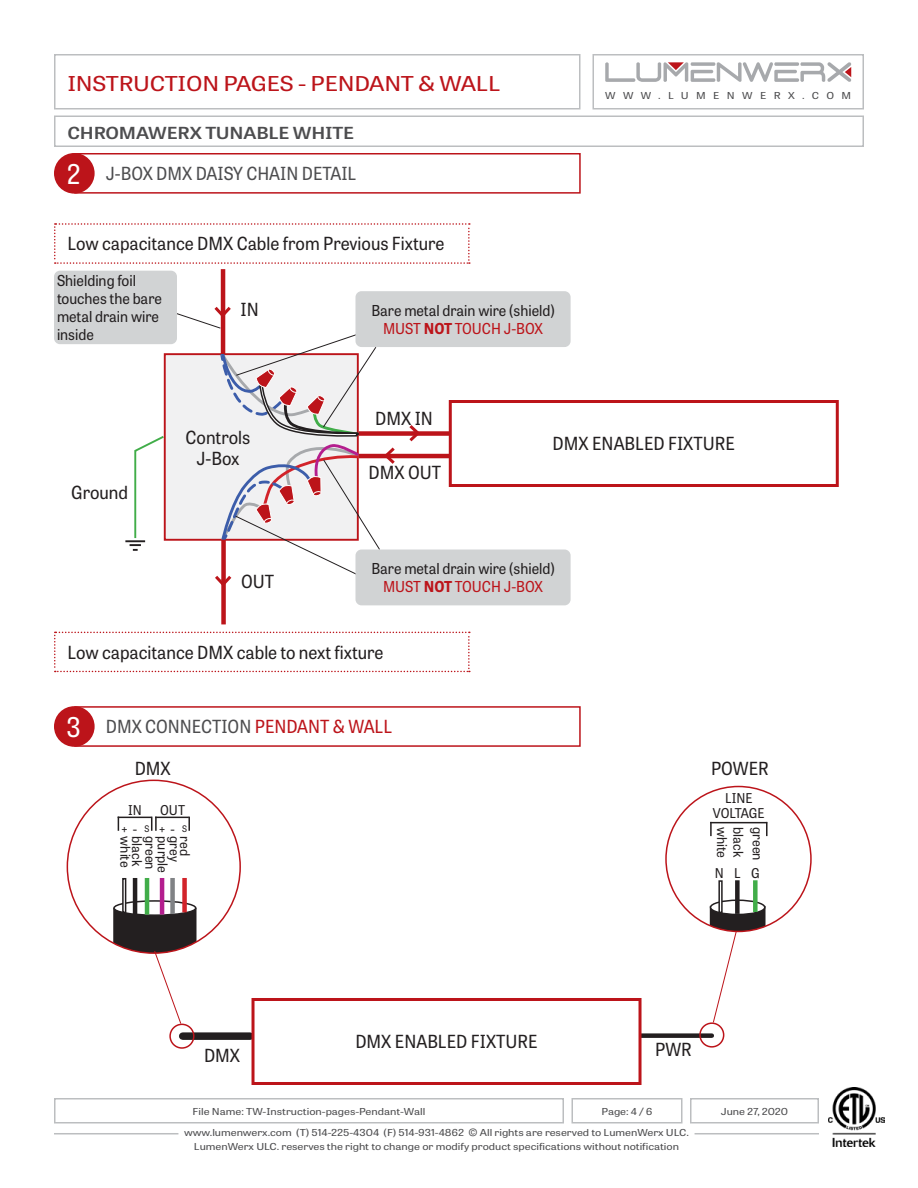
<style>
.page{position:relative;width:918px;height:1188px;background:#fff}
.page>*{position:absolute;margin:0;border:0;box-sizing:border-box;transform-origin:0 0}
.t1{font:27px "Tablet Gothic";color:#fff;scale:.95 1}
.t2{font:20.4px "Tablet Gothic";letter-spacing:-.01em;color:#bc141a;scale:1.18 1}
.t3{font:18px/21px "Tablet Gothic";color:#231f20;text-align:center;scale:.95 1}
.t4{font:18px "Tablet Gothic";color:#4d4d4f;scale:.95 1}
.t5{font:600 16.65px "Tablet Gothic";letter-spacing:-.01em;color:#4d4d4f;scale:1.18 1}
.t6{font:15px/18px "Tablet Gothic";color:#231f20;text-align:center;scale:.95 1}
.t7{font:13.5px/15px "Tablet Gothic";color:#231f20;text-align:center;scale:.95 1}
.t8{font:9.6px/13.5px "Tablet Gothic";color:#4d4d4f;text-align:center;scale:1.18 1}
.t9{font:9.6px "Tablet Gothic";letter-spacing:.66em;color:#4d4d4f;scale:1.18 1}
.t10{font:9px "Tablet Gothic";color:#231f20;scale:.95 1}
.s1{color:#bc141a}
.s2{font-weight:700;color:#bc141a}
.s3{font-size:11.25px}
</style>
<div class="page">
<img style="left:828px;top:1087px;width:57px;height:60px">
<div style="left:54px;top:54px;width:526px;height:56px;border:2px solid #bcbec0"></div>
<div style="left:592px;top:54px;width:272px;height:56px;border:2px solid #bcbec0"></div>
<hr style="left:54px;top:1133px;width:124px;height:1px;background:#bcbec0">
<hr style="left:695px;top:1133px;width:124px;height:1px;background:#bcbec0">
<div style="left:54px;top:1098px;width:510px;height:26px;border:2px solid #bcbec0"></div>
<div style="left:690px;top:1098px;width:129px;height:26px;border:2px solid #bcbec0"></div>
<div style="left:572px;top:1098px;width:110px;height:26px;border:2px solid #bcbec0"></div>
<div style="left:54px;top:116px;width:810px;height:31px;border:2px solid #bcbec0"></div>
<svg style="left:605px;top:62px;width:246px;height:20px"></svg>
<div style="left:114px;top:909px;width:82px;height:43px;background:#231f20"></div>
<div style="left:113px;top:908px;width:83px;height:45px;border:2px solid #231f20"></div>
<div style="left:183px;top:1032px;width:67px;height:8px;background:#231f20"></div>
<div style="left:641px;top:1033px;width:71px;height:5px;background:#231f20"></div>
<svg style="left:710px;top:909px;width:56px;height:114px"></svg>
<svg style="left:154px;top:950px;width:28px;height:74px"></svg>
<svg style="left:114px;top:901px;width:82px;height:14px"></svg>
<div style="left:113px;top:900px;width:83px;height:16px;border:2px solid #231f20;border-radius:50%"></div>
<div style="left:711px;top:900px;width:54px;height:14px;background:#fff;border-radius:50%"></div>
<div style="left:710px;top:899px;width:56px;height:16px;border:2px solid #231f20;border-radius:50%"></div>
<hr style="left:160px;top:878px;width:4px;height:37px;background:#b41e8e">
<div style="left:170px;top:878px;width:5px;height:36px;background:#808285"></div>
<div style="left:182px;top:878px;width:5px;height:34px;background:#d2232a"></div>
<hr style="left:145px;top:878px;width:4px;height:37px;background:#41ad49">
<div style="left:753px;top:880px;width:5px;height:32px;background:#41ad49"></div>
<hr style="left:133px;top:878px;width:4px;height:37px;background:#231f20">
<div style="left:735px;top:880px;width:5px;height:34px;background:#231f20"></div>
<div style="left:122px;top:878px;width:4px;height:35px;border:2px solid #231f20"></div>
<div style="left:718px;top:880px;width:5px;height:33px;border:2px solid #231f20"></div>
<hr style="left:155px;top:817px;width:34px;height:1px;background:#231f20">
<svg style="left:188px;top:817px;width:2px;height:14px"></svg>
<svg style="left:118px;top:818px;width:1px;height:13px"></svg>
<hr style="left:118px;top:817px;width:33px;height:1px;background:#231f20">
<svg style="left:151px;top:817px;width:6px;height:14px"></svg>
<svg style="left:710px;top:823px;width:2px;height:13px"></svg>
<hr style="left:710px;top:822px;width:57px;height:1px;background:#231f20">
<svg style="left:766px;top:822px;width:2px;height:14px"></svg>
<div style="left:169px;top:1024px;width:26px;height:25px;border:2px solid #bc141a;border-radius:50%"></div>
<div style="left:699px;top:1022px;width:25px;height:26px;border:2px solid #bc141a;border-radius:50%"></div>
<div style="left:74px;top:153px;width:507px;height:41px;border:2px solid #bc141a"></div>
<div style="left:74px;top:706px;width:507px;height:41px;border:2px solid #bc141a"></div>
<hr style="left:125px;top:540px;width:20px;height:2px;background:#231f20">
<svg style="left:130px;top:434px;width:34px;height:117px"></svg>
<div style="left:164px;top:353px;width:195px;height:188px;background:#f1f1f2;border:2px solid #bc141a"></div>
<svg style="left:54px;top:632px;width:416px;height:40px"></svg>
<svg style="left:54px;top:223px;width:416px;height:41px"></svg>
<div style="left:449px;top:400px;width:390px;height:87px;border:3px solid #bc141a"></div>
<div style="left:359px;top:431px;width:91px;height:5px;background:#bc141a"></div>
<hr style="left:221px;top:269px;width:4px;height:85px;background:#bc141a">
<hr style="left:359px;top:454px;width:91px;height:4px;background:#bc141a">
<svg style="left:406px;top:425px;width:16px;height:17px"></svg>
<div style="left:221px;top:540px;width:5px;height:84px;background:#bc141a"></div>
<svg style="left:176px;top:304px;width:222px;height:285px"></svg>
<div style="left:55px;top:154px;width:39px;height:39px;background:#bc141a;border-radius:50%"></div>
<div style="left:54px;top:153px;width:41px;height:41px;border:2px solid #bc141a;border-radius:50%"></div>
<div style="left:55px;top:707px;width:39px;height:39px;background:#bc141a;border-radius:50%"></div>
<div style="left:54px;top:706px;width:41px;height:41px;border:2px solid #bc141a;border-radius:50%"></div>
<div style="left:54px;top:271px;width:123px;height:73px;background:#d1d3d4;border-radius:6px"></div>
<div style="left:356px;top:291px;width:215px;height:56px;background:#d1d3d4;border-radius:6px"></div>
<div style="left:356px;top:550px;width:215px;height:55px;background:#d1d3d4;border-radius:6px"></div>
<div style="left:252px;top:998px;width:390px;height:87px;border:3px solid #bc141a"></div>
<h2 class="t2" style="left:68px;top:69px;width:368px">INSTRUCTION PAGES - PENDANT &amp; WALL</h2>
<h3 class="t5" style="left:68px;top:121px;width:244px">CHROMAWERX TUNABLE WHITE</h3>
<h1 class="t1" style="left:67px;top:155px;width:16px">2</h1>
<h3 class="t4" style="left:106px;top:161px;width:265px">J-BOX DMX DAISY CHAIN DETAIL</h3>
<h3 class="t3" style="left:68px;top:233px;width:398px">Low capacitance DMX Cable from Previous Fixture</h3>
<h3 class="t6" style="left:57px;top:271px;width:112px;text-align:left">Shielding foil touches the bare metal drain wire inside</h3>
<h3 class="t3" style="left:240px;top:299px;width:21px">IN</h3>
<h3 class="t6" style="left:371px;top:301px;width:195px">Bare metal drain wire (shield)<br><span class="s1">MUST</span> <span class="s2">NOT</span> <span class="s1">TOUCH J-BOX</span></h3>
<h3 class="t3" style="left:375px;top:407px;width:62px">DMX IN</h3>
<p class="t9" style="left:605px;top:89px;width:210px">WWW.LUMENWERX.COM</p>
<h3 class="t3" style="left:71px;top:482px;width:61px">Ground</h3>
<h3 class="t3" style="left:186px;top:426px;width:70px">Controls<br>J-Box</h3>
<h3 class="t3" style="left:241px;top:570px;width:36px">OUT</h3>
<h3 class="t3" style="left:369px;top:461px;width:78px">DMX OUT</h3>
<h3 class="t3" style="left:553px;top:432px;width:193px">DMX ENABLED FIXTURE</h3>
<h3 class="t6" style="left:371px;top:559px;width:195px">Bare metal drain wire (shield)<br><span class="s1">MUST</span> <span class="s2">NOT</span> <span class="s1">TOUCH J-BOX</span></h3>
<h3 class="t3" style="left:68px;top:641px;width:334px">Low capacitance DMX cable to next fixture</h3>
<h1 class="t1" style="left:67px;top:708px;width:17px">3</h1>
<h3 class="t4" style="left:106px;top:714px;width:303px">DMX CONNECTION <span class="s1">PENDANT &amp; WALL</span></h3>
<h3 class="t3" style="left:135px;top:758px;width:40px">DMX</h3>
<h3 class="t3" style="left:711px;top:758px;width:62px">POWER</h3>
<h3 class="t7" style="left:128px;top:802px;width:16px">IN</h3>
<h3 class="t7" style="left:160px;top:802px;width:28px">OUT</h3>
<h3 class="t7" style="left:713px;top:790px;width:56px">LINE<br>VOLTAGE</h3>
<p class="t10" style="left:145px;top:823px;width:7px">S</p>
<p class="t10" style="left:182px;top:823px;width:7px">S</p>
<h3 class="t7" style="left:121px;top:821px;width:19px">+ -</h3>
<h3 class="t7" style="left:158px;top:821px;width:19px">+ -</h3>
<h3 class="t7" style="left:730px;top:827px;width:34px;rotate:90deg">white</h3>
<h3 class="t7" style="left:145px;top:836px;width:33px;rotate:90deg">black</h3>
<h3 class="t7" style="left:183px;top:836px;width:28px;rotate:90deg">grey</h3>
<h3 class="t7" style="left:766px;top:827px;width:37px;rotate:90deg">green</h3>
<h3 class="t7" style="left:133px;top:836px;width:34px;rotate:90deg">white</h3>
<h3 class="t7" style="left:171px;top:836px;width:40px;rotate:90deg">purple</h3>
<h3 class="t7" style="left:746px;top:827px;width:33px;rotate:90deg">black</h3>
<h3 class="t7" style="left:159px;top:836px;width:37px;rotate:90deg">green</h3>
<h3 class="t7" style="left:193px;top:836px;width:22px;rotate:90deg">red</h3>
<h3 class="t7" style="left:715px;top:865px;width:49px">NLG</h3>
<h3 class="t3" style="left:204px;top:1045px;width:40px">DMX</h3>
<h3 class="t3" style="left:355px;top:1030px;width:193px">DMX ENABLED FIXTURE</h3>
<h3 class="t3" style="left:655px;top:1038px;width:40px">PWR</h3>
<p class="t8" style="left:193px;top:1104px;width:199px">File Name: TW-Instruction-pages-Pendant-Wall</p>
<p class="t8" style="left:602px;top:1104px;width:45px">Page: 4 / 6</p>
<p class="t8" style="left:721px;top:1104px;width:59px">June 27, 2020</p>
<p class="t8" style="left:184px;top:1126px;width:429px">www.lumenwerx.com (T) 514-225-4304 (F) 514-931-4862 <span class="s3">©</span> All rights are reserved to LumenWerx ULC.<br>LumenWerx ULC. reserves the right to change or modify product specifications without notification</p>
</div>
